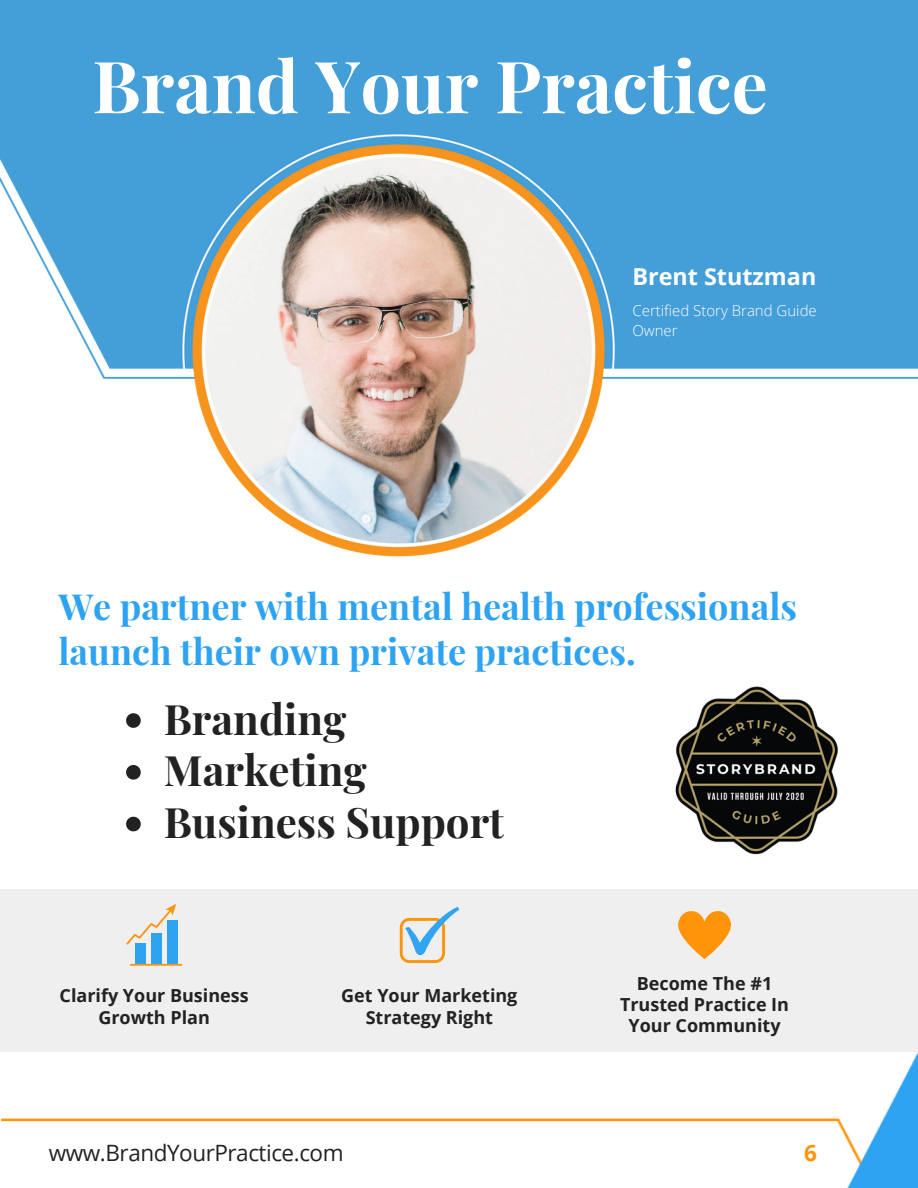
<style>
.page{position:relative;width:918px;height:1188px;background:#fff}
.page>*{position:absolute;margin:0;border:0;box-sizing:border-box;transform-origin:0 0}
.t1{font:700 72px "Playfair Display";color:#fff}
.t2{font:700 42px "Playfair Display";color:#222}
.t3{font:700 36px/45px "Playfair Display";color:#2ea3f2}
.t4{font:700 23.4px "Open Sans";color:#fff}
.t5{font:22.5px "Open Sans";letter-spacing:-.02em;color:#222}
.t6{font:700 22.5px "Open Sans";color:#ff940a}
.t7{font:700 18px/21.3px "Open Sans";color:#222;text-align:center}
.t8{font:300 15px "Open Sans";color:#fff}
</style>
<div class="page">
<img style="left:0;top:0;width:918px;height:832px">
<div style="left:0;top:889px;width:918px;height:292px;background:#efefef"></div>
<img style="left:0;top:1052px;width:918px;height:136px">
<svg style="left:126px;top:713px;width:15px;height:15px"></svg>
<svg style="left:126px;top:765px;width:15px;height:15px"></svg>
<svg style="left:126px;top:817px;width:15px;height:14px"></svg>
<img style="left:671px;top:685px;width:171px;height:171px;border-radius:50%">
<div style="left:136px;top:943px;width:10px;height:22px;background:#2ea3f2"></div>
<div style="left:151px;top:933px;width:11px;height:32px;background:#2ea3f2"></div>
<div style="left:167px;top:921px;width:10px;height:44px;background:#2ea3f2"></div>
<hr style="left:130px;top:964px;width:52px;height:2px;background:#ff940a">
<svg style="left:126px;top:904px;width:50px;height:41px"></svg>
<svg style="left:400px;top:907px;width:59px;height:56px"></svg>
<svg style="left:678px;top:911px;width:53px;height:48px"></svg>
<p class="t1" style="left:92px;top:35px;width:677px">Brand Your Practice</p>
<p class="t4" style="left:632px;top:260px;width:185px">Brent Stutzman</p>
<p class="t8" style="left:632px;top:300px;width:186px">Certified Story Brand Guide</p>
<p class="t8" style="left:632px;top:320px;width:47px">Owner</p>
<p class="t3" style="left:58px;top:583px;width:740px">We partner with mental health professionals launch their own private practices.</p>
<p class="t2" style="left:164px;top:689px;width:184px">Branding</p>
<p class="t2" style="left:164px;top:741px;width:205px">Marketing</p>
<p class="t2" style="left:164px;top:793px;width:342px">Business Support</p>
<p class="t7" style="left:60px;top:985px;width:191px">Clarify Your Business<br>Growth Plan</p>
<p class="t7" style="left:341px;top:985px;width:178px">Get Your Marketing<br>Strategy Right</p>
<p class="t7" style="left:620px;top:972px;width:171px">Become The #1<br>Trusted Practice In<br>Your Community</p>
<p class="t5" style="left:49px;top:1137px;width:296px">www.BrandYourPractice.com</p>
<p class="t6" style="left:804px;top:1137px;width:14px">6</p>
</div>
